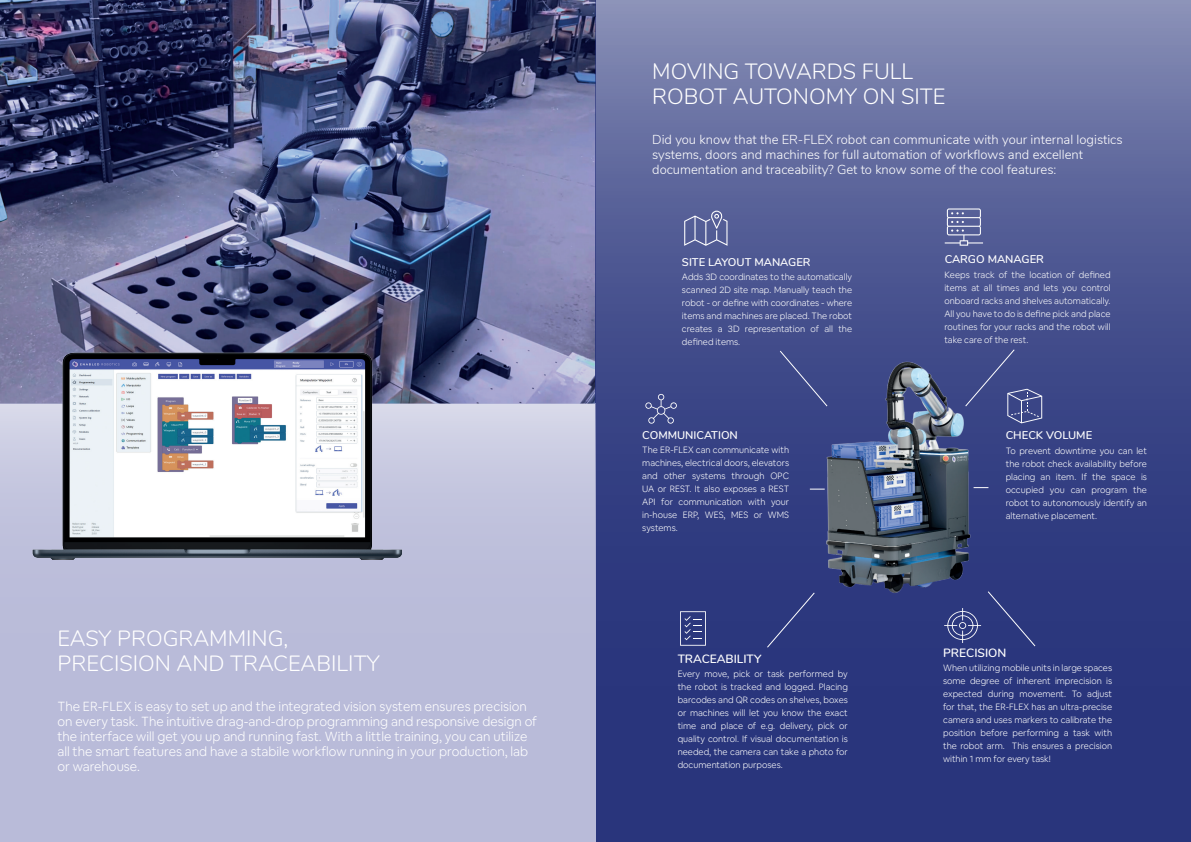
<style>
.page{position:relative;width:1191px;height:842px;background:#fff}
.page>*{position:absolute;margin:0;border:0;box-sizing:border-box;transform-origin:0 0}
.t1{font:300 22px/25px "Nunito";color:#fff}
.t2{font:300 13px/15px "Airbnb Cereal App";color:#fff}
.t3{font:300 13px/15px "Nunito";color:#fff}
.t4{font:600 12px "Nunito";color:#fff}
.t5{font:600 11.2px "Nunito";color:#fff}
.t6{font:300 9px/13px "Airbnb Cereal App";color:#fff;text-align:justify}
</style>
<div class="page">
<img style="left:0;top:0;width:595px;height:403px">
<svg style="left:595px;top:0;width:596px;height:842px;background:#46508d"></svg>
<svg style="left:684px;top:211px;width:43px;height:35px;background:#6e76a6"></svg>
<svg style="left:645px;top:394px;width:32px;height:30px"></svg>
<svg style="left:944px;top:208px;width:39px;height:38px"></svg>
<svg style="left:680px;top:611px;width:26px;height:35px"></svg>
<svg style="left:944px;top:590px;width:92px;height:57px;background:#374284"></svg>
<div style="left:766px;top:591px;width:49px;height:58px;background:#2b377d"></div>
<svg style="left:778px;top:350px;width:18px;height:57px"></svg>
<svg style="left:973px;top:348px;width:69px;height:75px;background:#45508d"></svg>
<svg style="left:973px;top:487px;width:15px;height:1px"></svg>
<div style="left:0;top:403px;width:595px;height:439px;background:#b9bbd9"></div>
<img style="left:3px;top:317px;width:425px;height:243px">
<img style="left:796px;top:324px;width:177px;height:285px">
<h1 class="t1" style="left:57px;top:625px;width:324px">EASY PROGRAMMING,<br>PRECISION AND TRACEABILITY</h1>
<p class="t2" style="left:57px;top:699px;width:481px">The ER-FLEX is easy to set up and the integrated vision system ensures precision on every task. The intuitive drag-and-drop programming and responsive design of the interface will get you up and running fast. With a little training, you can utilize all the smart features and have a stabile workflow running in your production, lab or warehouse.</p>
<h1 class="t1" style="left:652px;top:58px;width:295px">MOVING TOWARDS FULL<br>ROBOT AUTONOMY ON SITE</h1>
<h2 class="t3" style="left:652px;top:131px;width:472px">Did you know that the ER-FLEX robot can communicate with your internal logistics systems, doors and machines for full automation of workflows and excellent documentation and traceability? Get to know some of the cool features:</h2>
<p class="t5" style="left:682px;top:253px;width:130px">SITE LAYOUT MANAGER</p>
<p class="t6" style="left:682px;top:271px;width:172px">Adds 3D coordinates to the automatically scanned 2D site map. Manually teach the robot - or define with coordinates - where items and machines are placed. The robot creates a 3D representation of all the defined items.</p>
<p class="t5" style="left:642px;top:427px;width:97px">COMMUNICATION</p>
<p class="t6" style="left:642px;top:443px;width:148px">The ER-FLEX can communicate with machines, electrical doors, elevators and other systems through OPC UA or REST. It also exposes a REST API for communication with your in-house ERP, WES, MES or WMS systems.</p>
<h3 class="t4" style="left:677px;top:650px;width:85px">TRACEABILITY</h3>
<p class="t6" style="left:677px;top:667px;width:172px">Every move, pick or task performed by the robot is tracked and logged. Placing barcodes and QR codes on shelves, boxes or machines will let you know the exact time and place of e.g. delivery, pick or quality control. If visual documentation is needed, the camera can take a photo for documentation purposes.</p>
<p class="t5" style="left:944px;top:251px;width:101px">CARGO MANAGER</p>
<p class="t6" style="left:944px;top:269px;width:168px">Keeps track of the location of defined items at all times and lets you control onboard racks and shelves automatically.<br>All you have to do is define pick and place routines for your racks and the robot will take care of the rest.</p>
<p class="t5" style="left:1005px;top:427px;width:88px">CHECK VOLUME</p>
<p class="t6" style="left:1005px;top:444px;width:143px">To prevent downtime you can let the robot check availability before placing an item. If the space is occupied you can program the robot to autonomously identify an alternative placement.</p>
<h3 class="t4" style="left:943px;top:644px;width:65px">PRECISION</h3>
<p class="t6" style="left:943px;top:661px;width:170px">When utilizing mobile units in large spaces some degree of inherent imprecision is expected during movement. To adjust for that, the ER-FLEX has an ultra-precise camera and uses markers to calibrate the position before performing a task with the robot arm. This ensures a precision within 1 mm for every task!</p>
</div>
